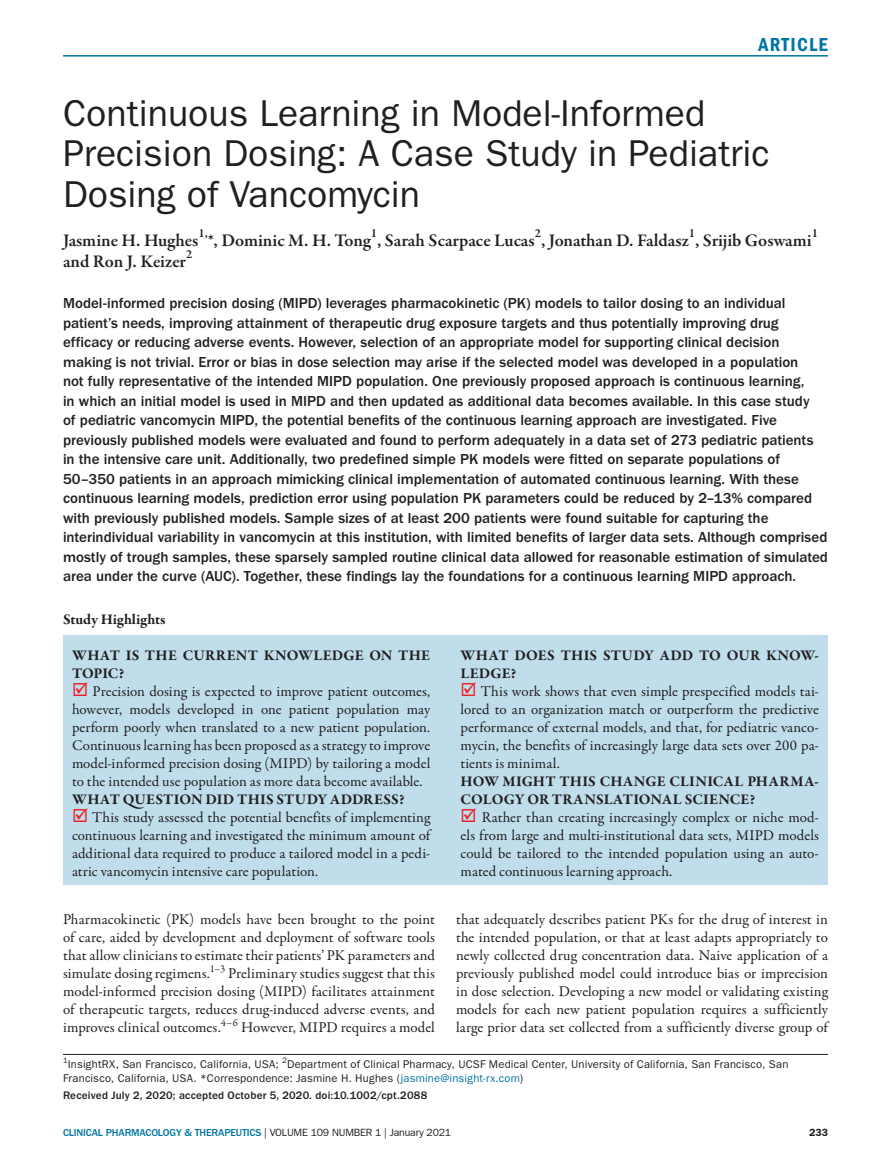
<style>
.page{position:relative;width:891px;height:1175px;background:#fff}
.page>*{position:absolute;margin:0;border:0;box-sizing:border-box;transform-origin:0 0}
.t1{font:37.5px/40.5px "ITC Franklin Gothic Std";color:#231f20}
.t2{font:19.5px "ITC Franklin Gothic Std Dm Cd";letter-spacing:.065em;color:#0076a3}
.t3{font:600 18px/21px "Garamond Premr Pro";color:#231f20}
.t4{font:15px/18px "Garamond Premr Pro";color:#231f20;text-align:justify}
.t5{font:500 15px/19.5px "ITC Franklin Gothic Std";color:#231f20}
.t6{font:700 15px/18px "Garamond Premr Pro";letter-spacing:.01em;color:#231f20}
.t7{font:600 12.6px "Garamond Premr Pro";color:#231f20}
.t8{font:11.25px/13.5px "ITC Franklin Gothic Std";letter-spacing:.015em;color:#231f20}
.t9{font:500 11.25px "ITC Franklin Gothic Std";letter-spacing:.015em;color:#231f20}
.t10{font:500 10.5px "ITC Franklin Gothic Std";letter-spacing:-.015em;color:#0076a3}
.t11{font:10.5px "Garamond Premr Pro";color:#231f20}
.t12{font:600 10.5px "ITC Franklin Gothic Std";color:#231f20}
.t13{font:7.8px "ITC Franklin Gothic Std";color:#231f20}
.s1{color:#ee1d23}
.s2{color:#0076a3}
.s3{font-weight:400;color:#231f20}
</style>
<div class="page">
<hr style="left:63px;top:55px;width:765px;height:2px;background:#0076a3">
<hr style="left:63px;top:1054px;width:765px;height:1px;background:#231f20">
<div style="left:63px;top:600px;width:765px;height:285px;background:#bfddeb"></div>
<div style="left:51px;top:591px;width:780px;height:44px;background:#fff"></div>
<h2 class="t2" style="left:758px;top:33px;width:71px">ARTICLE</h2>
<h1 class="t1" style="left:63px;top:93px;width:708px">Continuous Learning in Model-Informed<br>Precision Dosing: A Case Study in Pediatric<br>Dosing of Vancomycin</h1>
<p class="t3" style="left:63px;top:230px;width:757px">Jasmine H. Hughes<sup>1,</sup>*, Dominic M. H. Tong<sup>1</sup>, Sarah Scarpace Lucas<sup>2</sup>, Jonathan D. Faldasz<sup>1</sup>, Srijib Goswami<sup>1 </sup>and Ron J. Keizer</p>
<p class="t7" style="left:186px;top:247px;width:8px">2</p>
<p class="t5" style="left:63px;top:294px;width:766px">Model-informed precision dosing (MIPD) leverages pharmacokinetic (PK) models to tailor dosing to an individual patient’s needs, improving attainment of therapeutic drug exposure targets and thus potentially improving drug efficacy or reducing adverse events. However, selection of an appropriate model for supporting clinical decision making is not trivial. Error or bias in dose selection may arise if the selected model was developed in a population<br>not fully representative of the intended MIPD population. One previously proposed approach is continuous learning,<br>in which an initial model is used in MIPD and then updated as additional data becomes available. In this case study<br>of pediatric vancomycin MIPD, the potential benefits of the continuous learning approach are investigated. Five previously published models were evaluated and found to perform adequately in a data set of 273 pediatric patients in the intensive care unit. Additionally, two predefined simple PK models were fitted on separate populations of 50–350 patients in an approach mimicking clinical implementation of automated continuous learning. With these continuous learning models, prediction error using population PK parameters could be reduced by 2–13% compared with previously published models. Sample sizes of at least 200 patients were found suitable for capturing the interindividual variability in vancomycin at this institution, with limited benefits of larger data sets. Although comprised mostly of trough samples, these sparsely sampled routine clinical data allowed for reasonable estimation of simulated area under the curve (AUC). Together, these findings lay the foundations for a continuous learning MIPD approach.</p>
<p class="t6" style="left:63px;top:610px;width:104px">Study Highlights</p>
<p class="t6" style="left:72px;top:646px;width:360px">WHAT IS THE CURRENT KNOWLEDGE ON THE<br>TOPIC?</p>
<p class="t4" style="left:72px;top:682px;width:360px"><span class="s1">☑</span> Precision dosing is expected to improve patient outcomes, however, models developed in one patient population may perform poorly when translated to a new patient population.<br>Continuous learning has been proposed as a strategy to improve model-informed precision dosing (MIPD) by tailoring a model to the intended use population as more data become available.</p>
<p class="t6" style="left:72px;top:790px;width:334px">WHAT QUESTION DID THIS STUDY ADDRESS?</p>
<p class="t4" style="left:72px;top:808px;width:360px"><span class="s1">☑</span> This study assessed the potential benefits of implementing continuous learning and investigated the minimum amount of additional data required to produce a tailored model in a pedi&shy;atric vancomycin intensive care population.</p>
<p class="t4" style="left:63px;top:911px;width:373px">Pharmacokinetic (PK) models have been brought to the point of care, aided by development and deployment of software tools that allow clinicians to estimate their patients’ PK parameters and simulate dosing regimens.</p>
<p class="t11" style="left:210px;top:962px;width:17px">1–3</p>
<p class="t4" style="left:63px;top:965px;width:374px;text-indent:165px">Preliminary studies suggest that this model-informed precision dosing (MIPD) facilitates attainment of therapeutic targets, reduces drug-induced adverse events, and improves clinical outcomes.</p>
<p class="t11" style="left:221px;top:1016px;width:19px">4–6</p>
<p class="t4" style="left:241px;top:1019px;width:195px">However, MIPD requires a model</p>
<p class="t6" style="left:461px;top:646px;width:360px">WHAT DOES THIS STUDY ADD TO OUR KNOW-<br>LEDGE?</p>
<p class="t4" style="left:461px;top:682px;width:360px"><span class="s1">☑</span> This work shows that even simple prespecified models tai&shy;lored to an organization match or outperform the predictive performance of external models, and that, for pediatric vanco&shy;mycin, the benefits of increasingly large data sets over 200 pa&shy;tients is minimal.</p>
<p class="t6" style="left:461px;top:772px;width:360px">HOW MIGHT THIS CHANGE CLINICAL PHARMA-<br>COLOGY OR TRANSLATIONAL SCIENCE?</p>
<p class="t4" style="left:461px;top:808px;width:360px"><span class="s1">☑</span> Rather than creating increasingly complex or niche mod&shy;els from large and multi-institutional data sets, MIPD models could be tailored to the intended population using an auto&shy;mated continuous learning approach.</p>
<p class="t4" style="left:456px;top:911px;width:373px">that adequately describes patient PKs for the drug of interest in the intended population, or that at least adapts appropriately to newly collected drug concentration data. Naive application of a previously published model could introduce bias or imprecision in dose selection. Developing a new model or validating existing models for each new patient population requires a sufficiently large prior data set collected from a sufficiently diverse group of</p>
<p class="t13" style="left:63px;top:1056px;width:6px">1</p>
<p class="t8" style="left:68px;top:1057px;width:213px">InsightRX, San Francisco, California, USA;</p>
<p class="t13" style="left:282px;top:1056px;width:6px">2</p>
<p class="t8" style="left:63px;top:1057px;width:727px;text-indent:224px">Department of Clinical Pharmacy, UCSF Medical Center, University of California, San Francisco, San<br>Francisco, California, USA. *Correspondence: Jasmine H. Hughes (<span class="s2">jasmine@insight-rx.com</span>)</p>
<p class="t9" style="left:63px;top:1088px;width:366px">Received July 2, 2020; accepted October 5, 2020. doi:10.1002/cpt.2088</p>
<p class="t10" style="left:63px;top:1126px;width:390px">CLINICAL PHARMACOLOGY &amp; THERAPEUTICS <span class="s3">| VOLUME 109 NUMBER 1 | January 2021</span></p>
<p class="t12" style="left:809px;top:1125px;width:20px">233</p>
</div>
